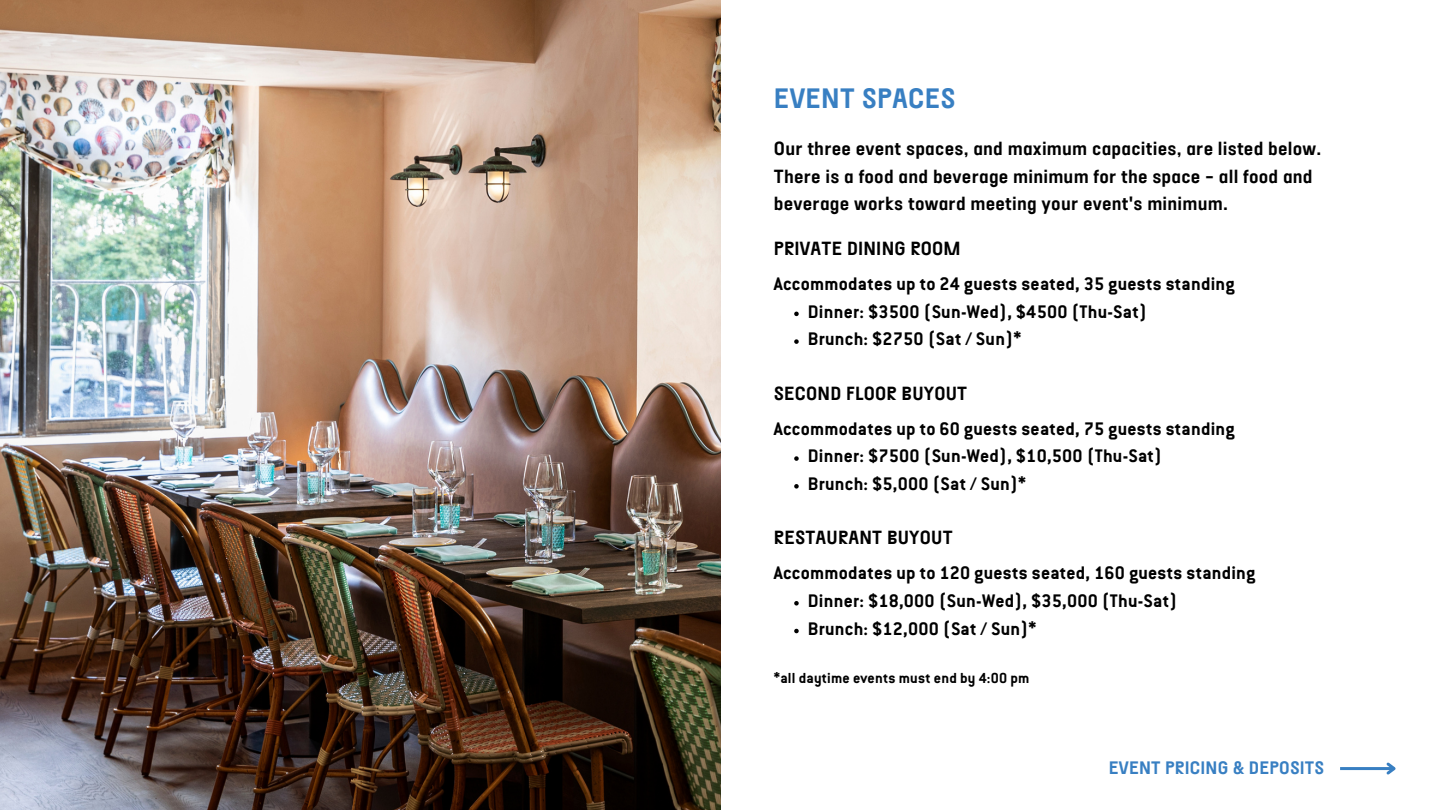
<style>
.page{position:relative;width:1440px;height:810px;background:#fff}
.page>*{position:absolute;margin:0;border:0;box-sizing:border-box;transform-origin:0 0}
.t1{font:700 28px "Separat";letter-spacing:.01em;color:#387fc2}
.t2{font:700 20px/27.8px "Conduit ITC";letter-spacing:.01em;color:#000}
.t3{font:700 19px/27.8px "Separat";letter-spacing:.01em;color:#000}
.t4{font:700 18px "Separat";letter-spacing:.01em;color:#387fc2}
.t5{font:700 16px "Conduit ITC";letter-spacing:.01em;color:#000}
</style>
<div class="page">
<img style="left:0;top:0;width:720px;height:810px">
<svg style="left:794px;top:312px;width:5px;height:4px"></svg>
<svg style="left:794px;top:339px;width:5px;height:5px"></svg>
<svg style="left:794px;top:456px;width:5px;height:5px"></svg>
<svg style="left:794px;top:484px;width:5px;height:5px"></svg>
<svg style="left:794px;top:601px;width:5px;height:5px"></svg>
<svg style="left:794px;top:629px;width:5px;height:4px"></svg>
<hr style="left:1340px;top:767px;width:54px;height:3px;background:#387fc2">
<svg style="left:1384px;top:762px;width:12px;height:13px"></svg>
<h1 class="t1" style="left:774px;top:80px;width:183px">EVENT SPACES</h1>
<p class="t3" style="left:774px;top:133px;width:549px">Our three event spaces, and maximum capacities, are listed below.<br>There is a food and beverage minimum for the space - all food and beverage works toward meeting your event's minimum.</p>
<p class="t3" style="left:774px;top:233px;width:188px">PRIVATE DINING ROOM</p>
<p class="t2" style="left:774px;top:272px;width:462px">Accommodates up to 24 guests seated, 35 guests standing</p>
<p class="t2" style="left:808px;top:300px;width:341px">Dinner: $3500 (Sun-Wed), $4500 (Thu-Sat)<br>Brunch: $2750 (Sat / Sun)*</p>
<p class="t3" style="left:774px;top:378px;width:195px">SECOND FLOOR BUYOUT</p>
<p class="t2" style="left:774px;top:417px;width:462px">Accommodates up to 60 guests seated, 75 guests standing</p>
<p class="t2" style="left:808px;top:444px;width:356px">Dinner: $7500 (Sun-Wed), $10,500 (Thu-Sat)<br>Brunch: $5,000 (Sat / Sun)*</p>
<p class="t3" style="left:774px;top:523px;width:180px">RESTAURANT BUYOUT</p>
<p class="t2" style="left:774px;top:561px;width:483px">Accommodates up to 120 guests seated, 160 guests standing</p>
<p class="t2" style="left:808px;top:589px;width:371px">Dinner: $18,000 (Sun-Wed), $35,000 (Thu-Sat)<br>Brunch: $12,000 (Sat / Sun)*</p>
<p class="t5" style="left:774px;top:673px;width:257px">*all daytime events must end by 4:00 pm</p>
<p class="t4" style="left:1109px;top:756px;width:217px">EVENT PRICING &amp; DEPOSITS</p>
</div>
